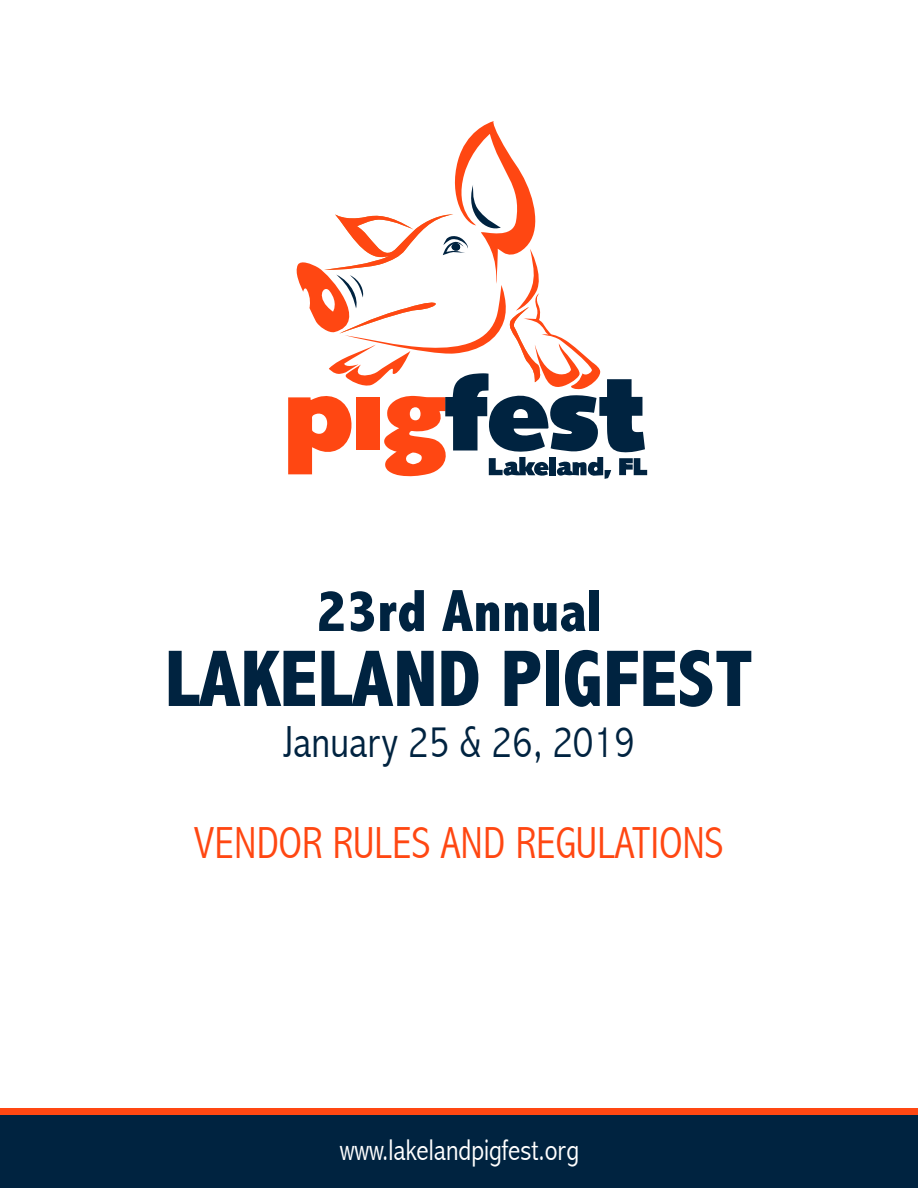
<style>
.page{position:relative;width:918px;height:1188px;background:#fff}
.page>*{position:absolute;margin:0;border:0;box-sizing:border-box;transform-origin:0 0}
.t1{font:800 condensed 81px "Abadi";color:#002340}
.t2{font:800 condensed 60px "Abadi";color:#002340}
.t3{font:300 condensed 45px "Abadi";color:#ff4712}
.t4{font:300 condensed 45px "Abadi";color:#002340}
.t5{font:300 condensed 30px "Abadi";color:#fff}
</style>
<div class="page">
<div style="left:0;top:1115px;width:918px;height:73px;background:#002340"></div>
<div style="left:0;top:1108px;width:918px;height:7px;background:#ff4712"></div>
<svg style="left:288px;top:121px;width:359px;height:358px"></svg>
<p class="t2" style="left:316px;top:576px;width:287px">23rd Annual</p>
<p class="t1" style="left:165px;top:632px;width:590px">LAKELAND PIGFEST</p>
<p class="t4" style="left:283px;top:716px;width:353px">January 25 &amp; 26, 2019</p>
<p class="t3" style="left:194px;top:817px;width:531px">VENDOR RULES AND REGULATIONS</p>
<p class="t5" style="left:340px;top:1133px;width:241px">www.lakelandpigfest.org</p>
</div>
